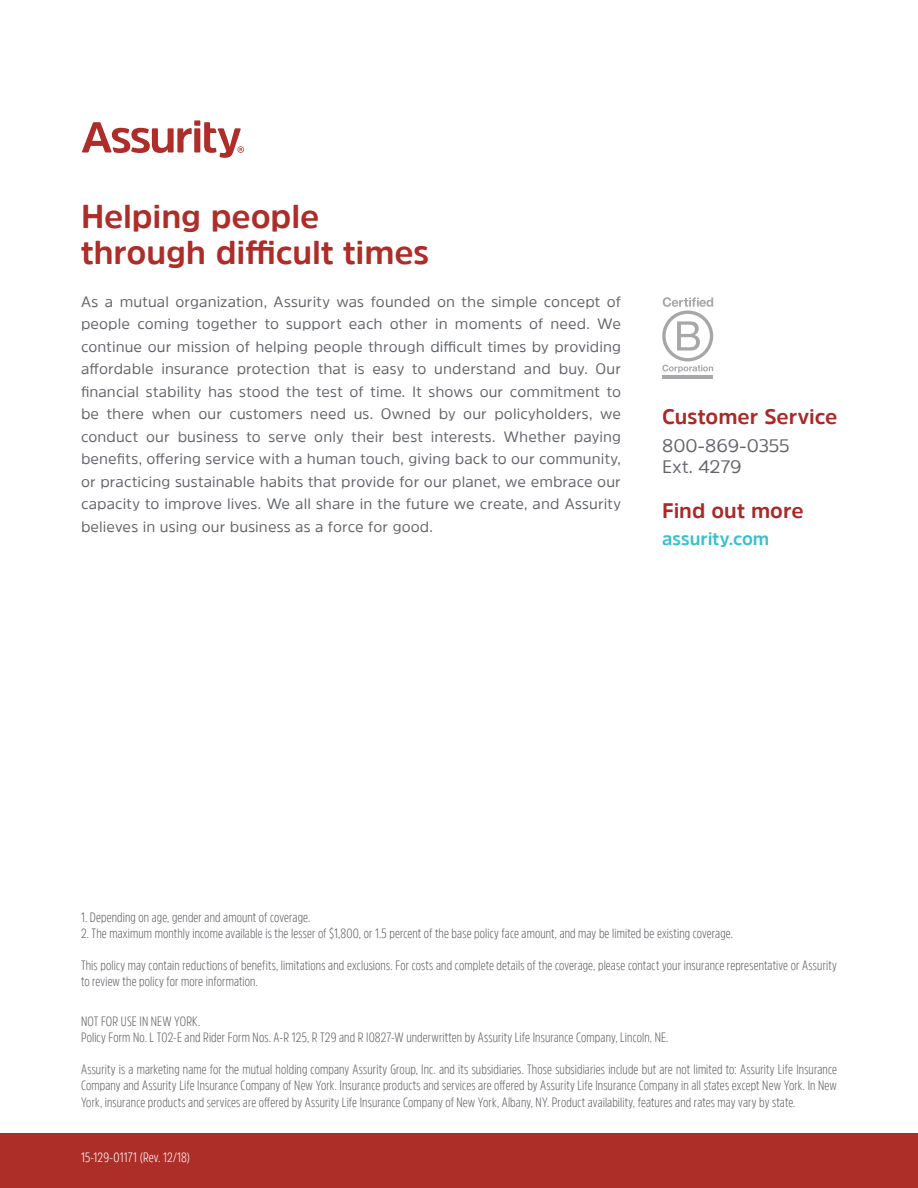
<style>
.page{position:relative;width:918px;height:1188px;background:#fff}
.page>*{position:absolute;margin:0;border:0;box-sizing:border-box;transform-origin:0 0}
.H3_22pt_24pt_leading{font:700 33px/36px "Amsi Pro";letter-spacing:-.005em;color:#ad2d29}
.H6_14_pt_16pt_leadin{font:700 21px "Amsi Pro";color:#aa2928}
.Body_Intro_14_pt_18p{font:18px "Amsi Pro";letter-spacing:-.01em;color:#62656a}
.Body_Intro_14_pt_18p-2{font:700 18px "Amsi Pro";color:#38c1cc}
.Body_10pt_15pt_leadi{font:15px/22.5px "Amsi Pro";letter-spacing:.005em;color:#62656a;text-align:justify}
.footnoty{font:300 13.5px/16.2px "Amsi Pro Cond";letter-spacing:.01em;color:#62656a}
.footnoty-2{font:300 13.5px "Amsi Pro Cond";color:#fff}
</style>
<div class="page">
<div style="left:0;top:1133px;width:918px;height:55px;background:#ad2d29"></div>
<svg style="left:82px;top:120px;width:162px;height:38px"></svg>
<hr style="left:662px;top:375px;width:51px;height:3px;background:#a7a7aa">
<svg style="left:662px;top:297px;width:52px;height:76px"></svg>
<p class="H3_22pt_24pt_leading" style="left:81px;top:198px;width:350px">Helping people through difficult times</p>
<p class="Body_10pt_15pt_leadi" style="left:81px;top:290px;width:541px">As a mutual organization, Assurity was founded on the simple concept of people coming together to support each other in moments of need. We continue our mission of helping people through difficult times by providing affordable insurance protection that is easy to understand and buy. Our financial stability has stood the test of time. It shows our commitment to be there when our customers need us. Owned by our policyholders, we conduct our business to serve only their best interests. Whether paying benefits, offering service with a human touch, giving back to our community, or practicing sustainable habits that provide for our planet, we embrace our capacity to improve lives. We all share in the future we create, and Assurity believes in using our business as a force for good.</p>
<p class="H6_14_pt_16pt_leadin" style="left:662px;top:402px;width:177px">Customer Service</p>
<p class="Body_Intro_14_pt_18p" style="left:662px;top:433px;width:129px">800-869-0355</p>
<p class="Body_Intro_14_pt_18p" style="left:662px;top:454px;width:81px">Ext. 4279</p>
<p class="H6_14_pt_16pt_leadin" style="left:662px;top:496px;width:143px">Find out more</p>
<p class="Body_Intro_14_pt_18p-2" style="left:662px;top:527px;width:109px">assurity.com</p>
<p class="footnoty" style="left:81px;top:908px;width:231px">1. Depending on age, gender and amount of coverage.</p>
<p class="footnoty" style="left:81px;top:925px;width:653px">2. The maximum monthly income available is the lesser of $1,800, or 1.5 percent of the base policy face amount, and may be limited be existing coverage.</p>
<p class="footnoty" style="left:81px;top:957px;width:757px">This policy may contain reductions of benefits, limitations and exclusions. For costs and complete details of the coverage, please contact your insurance representative or Assurity to review the policy for more information.</p>
<p class="footnoty" style="left:81px;top:1012px;width:121px">NOT FOR USE IN NEW YORK.</p>
<p class="footnoty" style="left:81px;top:1029px;width:589px">Policy Form No. L T02-E and Rider Form Nos. A-R 125, R T29 and R I0827-W underwritten by Assurity Life Insurance Company, Lincoln, NE.</p>
<p class="footnoty" style="left:81px;top:1061px;width:758px;text-align:justify">Assurity is a marketing name for the mutual holding company Assurity Group, Inc. and its subsidiaries. Those subsidiaries include but are not limited to: Assurity Life Insurance Company and Assurity Life Insurance Company of New York. Insurance products and services are offered by Assurity Life Insurance Company in all states except New York. In New York, insurance products and services are offered by Assurity Life Insurance Company of New York, Albany, NY. Product availability, features and rates may vary by state.</p>
<p class="footnoty-2" style="left:81px;top:1148px;width:111px">15-129-01171 (Rev. 12/18)</p>
</div>
